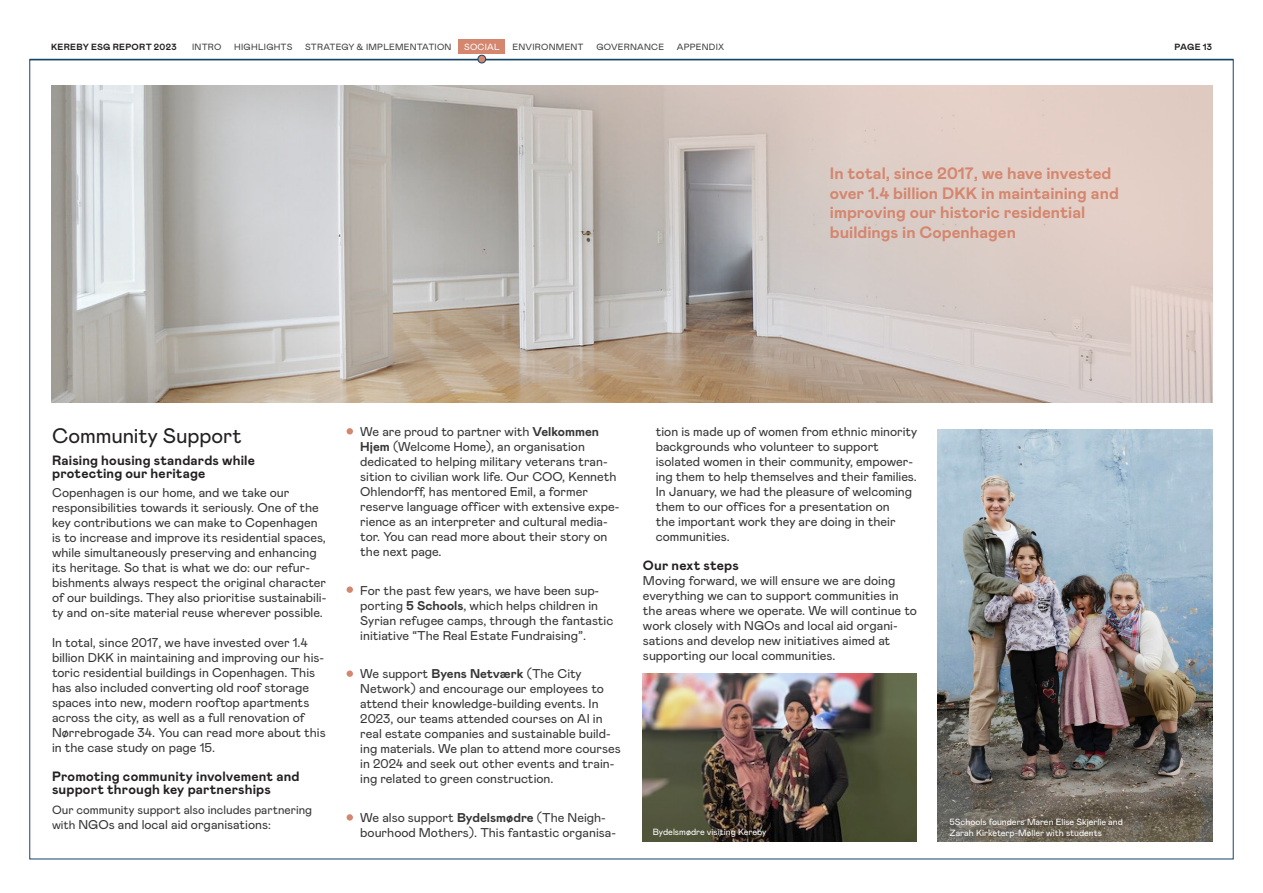
<style>
.page{position:relative;width:1263px;height:893px;background:#fff}
.page>*{position:absolute;margin:0;border:0;box-sizing:border-box;transform-origin:0 0}
.Underoverskrift{font:21px "Mabry Pro";letter-spacing:-.005em;color:#231f20}
.Fremævet_-_box{font:700 16.5px/19.5px "Mabry Pro";color:#d4866e}
.Mellemrubrikker_9_11{font:700 13.5px/13.5px "Mabry Pro";letter-spacing:.01em;color:#231f20}
.Brødtekst{font:700 13.5px "Mabry Pro";letter-spacing:.01em;color:#231f20}
.Brødtekst-2{font:12.75px/15px "Mabry Pro";color:#363536}
.Brødtekst-3{font:12px "Mabry Pro";color:#363536}
.Fodnote_hvid{font:9px "Mabry Pro";color:#fff}
.Navigering{font:9px "Mabry Pro";letter-spacing:.025em;color:#3e3e3f}
.Navigering-2{font:700 9px "Mabry Pro";letter-spacing:.035em;color:#231f20}
.Navigering-3{font:9px "Mabry Pro";letter-spacing:.025em;color:#fff}
.Mellemrubrikker_9_11-2{font:700 9px "Mabry Pro";color:#231f20}
.s1{font-size:12px}
.s2{font-family:"Arial"}
.s3{font-weight:700}
</style>
<div class="page">
<div style="left:459px;top:39px;width:46px;height:15px;background:#d4866e"></div>
<img style="left:52px;top:85px;width:254px;height:318px">
<svg style="left:306px;top:85px;width:906px;height:318px;background:#c8bcb5"></svg>
<hr style="left:30px;top:59px;width:1203px;height:1px;background:#144468">
<div style="left:478px;top:55px;width:8px;height:8px;background:#d4866e;border-radius:50%"></div>
<div style="left:477px;top:55px;width:9px;height:8px;border:1px solid #144468;border-radius:50%"></div>
<img style="left:642px;top:674px;width:274px;height:168px">
<img style="left:938px;top:430px;width:274px;height:412px">
<svg style="left:347px;top:428px;width:6px;height:6px"></svg>
<div style="left:347px;top:586px;width:6px;height:7px;background:#d4866e;border-radius:50%"></div>
<div style="left:347px;top:670px;width:6px;height:7px;background:#d4866e;border-radius:50%"></div>
<div style="left:347px;top:814px;width:6px;height:7px;background:#d4866e;border-radius:50%"></div>
<p class="Navigering-2" style="left:51px;top:40px;width:127px">KEREBY ESG REPORT 2023</p>
<p class="Navigering" style="left:192px;top:40px;width:31px">INTRO</p>
<p class="Navigering" style="left:234px;top:40px;width:60px">HIGHLIGHTS</p>
<p class="Navigering" style="left:305px;top:40px;width:148px">STRATEGY &amp; IMPLEMENTATION</p>
<p class="Navigering-3" style="left:464px;top:40px;width:37px">SOCIAL</p>
<p class="Navigering" style="left:512px;top:40px;width:73px">ENVIRONMENT</p>
<p class="Navigering" style="left:596px;top:40px;width:69px">GOVERNANCE</p>
<p class="Navigering" style="left:677px;top:40px;width:49px">APPENDIX</p>
<p class="Mellemrubrikker_9_11-2" style="left:1174px;top:40px;width:39px">PAGE 13</p>
<p class="Fremævet_-_box" style="left:830px;top:163px;width:290px">In total, since 2017, we have invested over 1.4 billion DKK in maintaining and improving our historic residential buildings in Copenhagen</p>
<p class="Underoverskrift" style="left:52px;top:420px;width:191px">Community Support</p>
<p class="Mellemrubrikker_9_11" style="left:52px;top:453px;width:204px">Raising housing standards while protecting our heritage</p>
<p class="Brødtekst-2" style="left:52px;top:485px;width:276px">Copenhagen is our home, and we take our responsibilities towards it seriously. One of the key contributions we can make to Copenhagen is to increase and improve its residential spaces, while simultaneously preserving and enhancing its heritage. So that is what we do: our refur&shy;bishments always respect the original character of our buildings. They also prioritise sustainabili&shy;ty and on-site material reuse wherever possible.</p>
<p class="Brødtekst-2" style="left:52px;top:635px;width:275px">In total, since 2017, we have invested over 1.4 billion DKK in maintaining and improving our his&shy;toric residential buildings in Copenhagen. This has also included converting old roof storage spaces into new, modern rooftop apartments across the city, as well as a full renovation of Nørrebrogade 34. You can read more about this in the case study on page 15.</p>
<p class="Mellemrubrikker_9_11" style="left:52px;top:769px;width:249px">Promoting community involvement and support through key partnerships</p>
<p class="Brødtekst-3" style="left:52px;top:801px;width:262px">Our community support also includes partnering</p>
<p class="Brødtekst-2" style="left:52px;top:816px;width:220px"><span class="s1">with</span> NGOs and local aid organisations<span class="s1">:</span></p>
<p class="Brødtekst-2" style="left:360px;top:423px;width:261px;text-indent:-13px"><span class="s2">•</span> We are proud to partner with <span class="s3">Velkommen Hjem</span> (Welcome Home), an organisation dedicated to helping military veterans tran&shy;sition to civilian work life. Our COO, Kenneth Ohlendorff, has mentored Emil, a former reserve language officer with extensive expe&shy;rience as an interpreter and cultural media&shy;tor. You can read more about their story on the next page.</p>
<p class="Brødtekst-2" style="left:360px;top:582px;width:255px;text-indent:-13px"><span class="s2">•</span> For the past few years, we have been sup&shy;porting <span class="s3">5 Schools</span>, which helps children in Syrian refugee camps, through the fantastic initiative “The Real Estate Fundraising”.</p>
<p class="Brødtekst-2" style="left:360px;top:665px;width:262px;text-indent:-13px"><span class="s2">•</span> We support <span class="s3">Byens Netværk</span> (The City Network) and encourage our employees to attend their knowledge-building events. In 2023, our teams attended courses on AI in real estate companies and sustainable build&shy;ing materials. We plan to attend more courses in 2024 and seek out other events and train&shy;ing related to green construction.</p>
<p class="Brødtekst-2" style="left:360px;top:809px;width:257px;text-indent:-13px"><span class="s2">•</span> We also support <span class="s3">Bydelsmødre</span> (The Neigh&shy;bourhood Mothers). This fantastic organisa-</p>
<p class="Brødtekst-2" style="left:656px;top:423px;width:263px">tion is made up of women from ethnic minority backgrounds who volunteer to support isolated women in their community, empower&shy;ing them to help themselves and their families.<br>In January, we had the pleasure of welcoming them to our offices for a presentation on<br>the important work they are doing in their communities.</p>
<p class="Brødtekst" style="left:643px;top:555px;width:97px">Our next steps</p>
<p class="Brødtekst-2" style="left:643px;top:572px;width:275px">Moving forward, we will ensure we are doing everything we can to support communities in the areas where we operate. We will continue to work closely with NGOs and local aid organi&shy;sations and develop new initiatives aimed at supporting our local communities.</p>
<p class="Fodnote_hvid" style="left:949px;top:816px;width:175px">5Schools founders Maren Elise Skjerlie and</p>
<p class="Fodnote_hvid" style="left:653px;top:826px;width:115px">Bydelsmødre visiting Kereby</p>
<p class="Fodnote_hvid" style="left:949px;top:826px;width:154px">Zarah Kirketerp-Møller with students</p>
</div>
